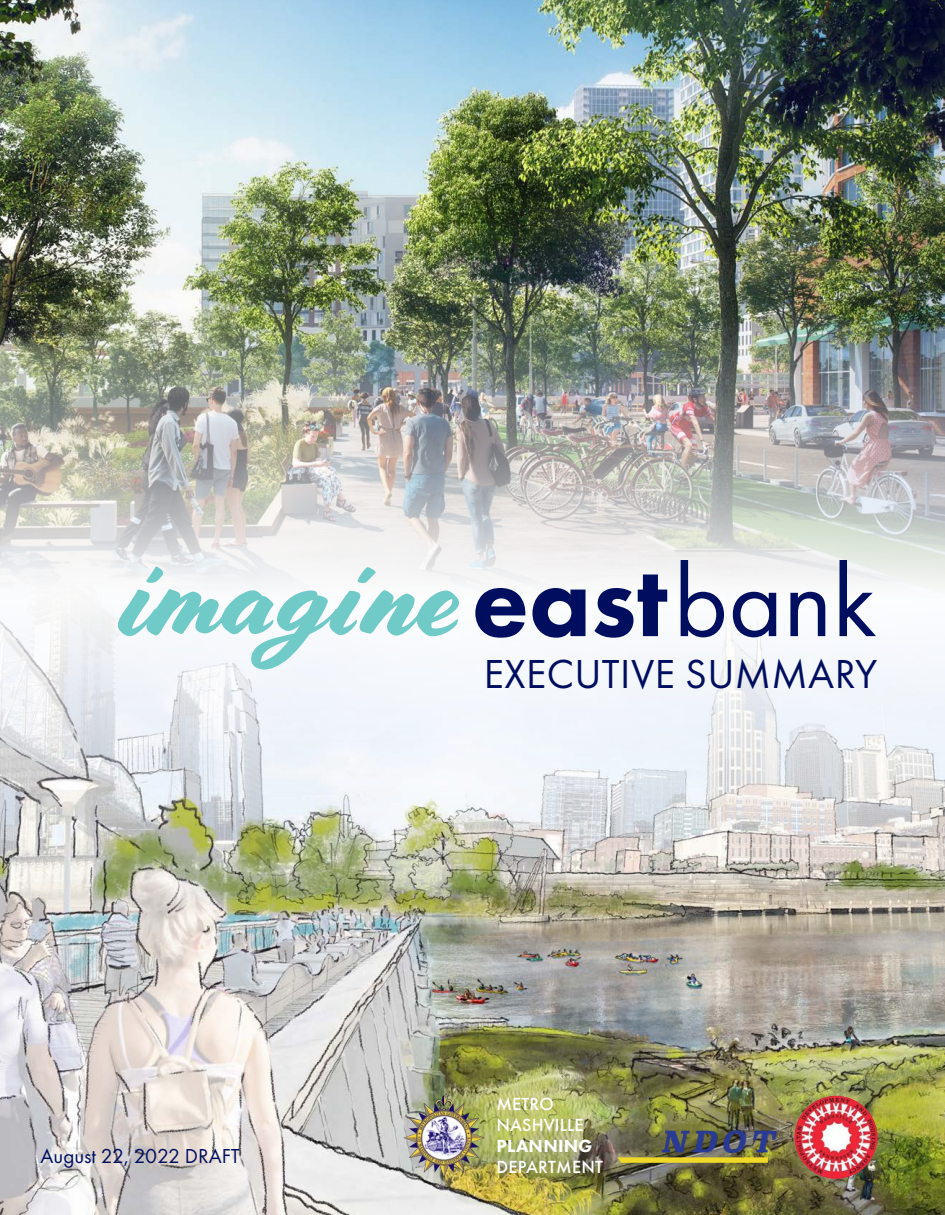
<style>
.page{position:relative;width:945px;height:1215px;background:#fff}
.page>*{position:absolute;margin:0;border:0;box-sizing:border-box;transform-origin:0 0}
.t1{font:800 104.4px "Futura PT";color:#000e60}
.t2{font:42px "Futura PT";letter-spacing:.01em;color:#000e60}
.t3{font:21px "Futura PT";color:#000e60}
.t4{font:500 18.3px/20.9px "Futura PT";letter-spacing:.01em;color:#fff}
.t5{font:800 18.3px "Futura PT";letter-spacing:.01em;color:#fff}
.s1{font-weight:400}
</style>
<div class="page">
<img style="left:0;top:549px;width:945px;height:666px">
<img style="left:0;top:0;width:944px;height:598px">
<svg style="left:117px;top:566px;width:342px;height:104px"></svg>
<img style="left:403px;top:1096px;width:82px;height:81px">
<img style="left:615px;top:1115px;width:165px;height:62px">
<img style="left:794px;top:1096px;width:84px;height:83px;border-radius:42px">
<p class="t3" style="left:40px;top:1144px;width:201px">August 22, 2022 DRAFT</p>
<h1 class="t1" style="left:472px;top:536px;width:406px">east<span class="s1">bank</span></h1>
<h2 class="t2" style="left:484px;top:649px;width:395px">EXECUTIVE SUMMARY</h2>
<p class="t4" style="left:496px;top:1094px;width:89px">METRO<br>NASHVILLE</p>
<p class="t5" style="left:496px;top:1135px;width:98px">PLANNING</p>
<p class="t4" style="left:496px;top:1157px;width:108px">DEPARTMENT</p>
</div>
